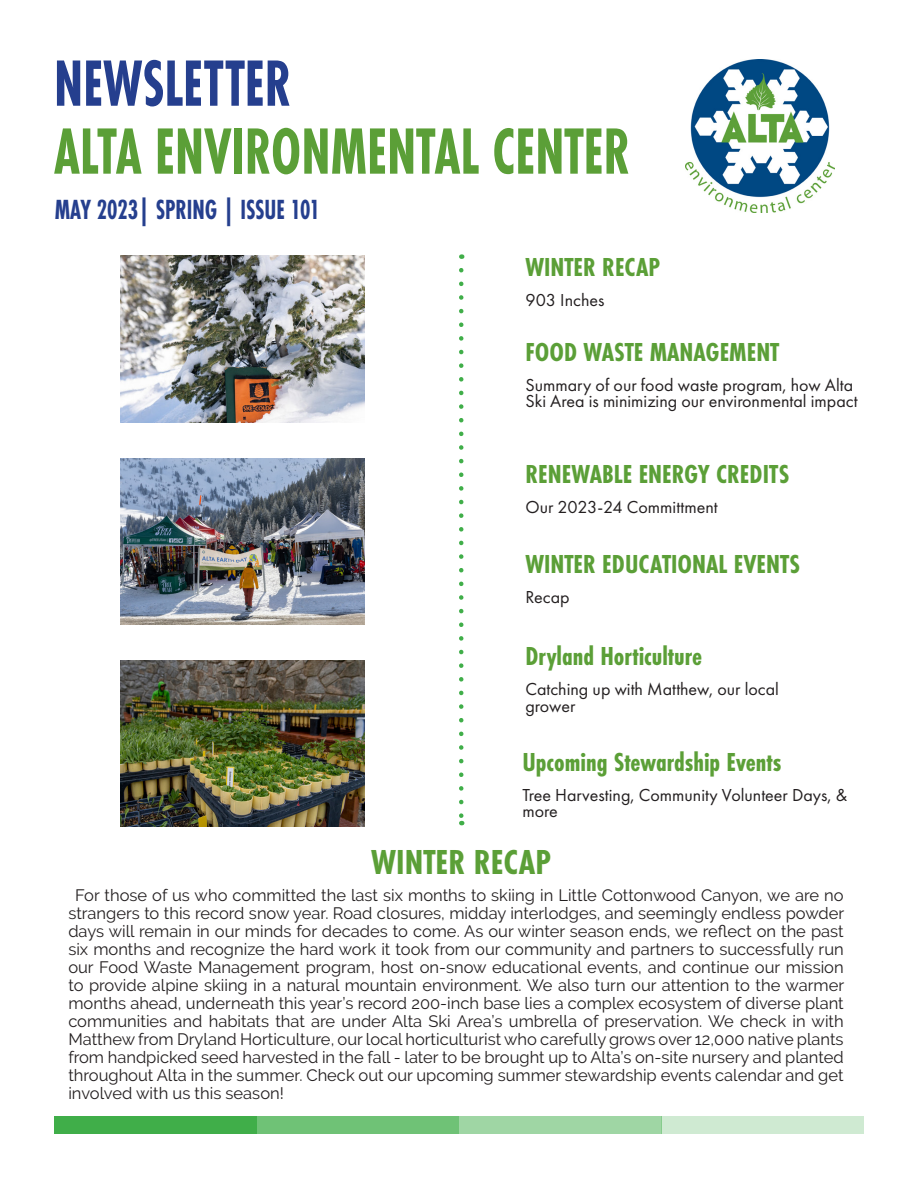
<style>
.page{position:relative;width:918px;height:1188px;background:#fff}
.page>*{position:absolute;margin:0;border:0;box-sizing:border-box;transform-origin:0 0}
.t1{font:700 67.8px "Futura PT Cond";color:#5b9f37;scale:.83 1}
.t2{font:700 67.8px "Futura PT Cond";color:#253f8e;scale:.83 1}
.t3{font:700 36px "Futura PT Cond";color:#5b9f37}
.t4{font:700 28.8px "Futura PT Cond";color:#253f8e;scale:.83 1}
.t5{font:700 27px "Futura PT Cond";color:#5b9f37}
.t6{font:18px/16.5px "Futura PT";color:#231f20}
.t7{font:16.5px/18px "Raleway";color:#231f20;text-align:justify}
</style>
<div class="page">
<img style="left:685px;top:59px;width:149px;height:154px">
<svg style="left:459px;top:270px;width:5px;height:555px"></svg>
<img style="left:121px;top:256px;width:244px;height:166px">
<img style="left:121px;top:458px;width:244px;height:167px">
<img style="left:121px;top:661px;width:244px;height:166px">
<div style="left:54px;top:1117px;width:202px;height:17px;background:#40ae49"></div>
<div style="left:256px;top:1117px;width:203px;height:17px;background:#6fc276"></div>
<div style="left:459px;top:1117px;width:203px;height:17px;background:#9fd6a4"></div>
<div style="left:662px;top:1117px;width:202px;height:17px;background:#cfead2"></div>
<p class="t2" style="left:54px;top:44px;width:288px">NEWSLETTER</p>
<p class="t1" style="left:54px;top:112px;width:696px">ALTA ENVIRONMENTAL CENTER</p>
<p class="t4" style="left:55px;top:192px;width:321px">MAY 2023| SPRING | ISSUE 101</p>
<p class="t5" style="left:525px;top:251px;width:136px">WINTER RECAP</p>
<p class="t6" style="left:525px;top:291px;width:80px">903 Inches</p>
<p class="t5" style="left:525px;top:336px;width:255px">FOOD WASTE MANAGEMENT</p>
<p class="t6" style="left:525px;top:376px;width:334px">Summary of our food waste program, how Alta<br>Ski Area is minimizing our environmental impact</p>
<p class="t5" style="left:525px;top:459px;width:265px">RENEWABLE ENERGY CREDITS</p>
<p class="t6" style="left:525px;top:499px;width:194px">Our 2023-24 Committment</p>
<p class="t5" style="left:525px;top:548px;width:276px">WINTER EDUCATIONAL EVENTS</p>
<p class="t6" style="left:525px;top:589px;width:46px">Recap</p>
<p class="t5" style="left:525px;top:641px;width:178px">Dryland Horticulture</p>
<p class="t6" style="left:525px;top:681px;width:255px">Catching up with Matthew, our local grower</p>
<p class="t5" style="left:522px;top:746px;width:260px">Upcoming Stewardship Events</p>
<p class="t6" style="left:522px;top:786px;width:326px">Tree Harvesting, Community Volunteer Days, &amp; more</p>
<p class="t3" style="left:371px;top:841px;width:181px">WINTER RECAP</p>
<p class="t7" style="left:68px;top:886px;width:777px;text-indent:7px">For those of us who committed the last six months to skiing in Little Cottonwood Canyon, we are no strangers to this record snow year. Road closures, midday interlodges, and seemingly endless powder days will remain in our minds for decades to come. As our winter season ends, we reflect on the past six months and recognize the hard work it took from our community and partners to successfully run our Food Waste Management program, host on-snow educational events, and continue our mission to provide alpine skiing in a natural mountain environment. We also turn our attention to the warmer months ahead, underneath this year’s record 200-inch base lies a complex ecosystem of diverse plant communities and habitats that are under Alta Ski Area’s umbrella of preservation. We check in with Matthew from Dryland Horticulture, our local horticulturist who carefully grows over 12,000 native plants from handpicked seed harvested in the fall - later to be brought up to Alta’s on-site nursery and planted throughout Alta in the summer. Check out our upcoming summer stewardship events calendar and get involved with us this season!</p>
</div>
